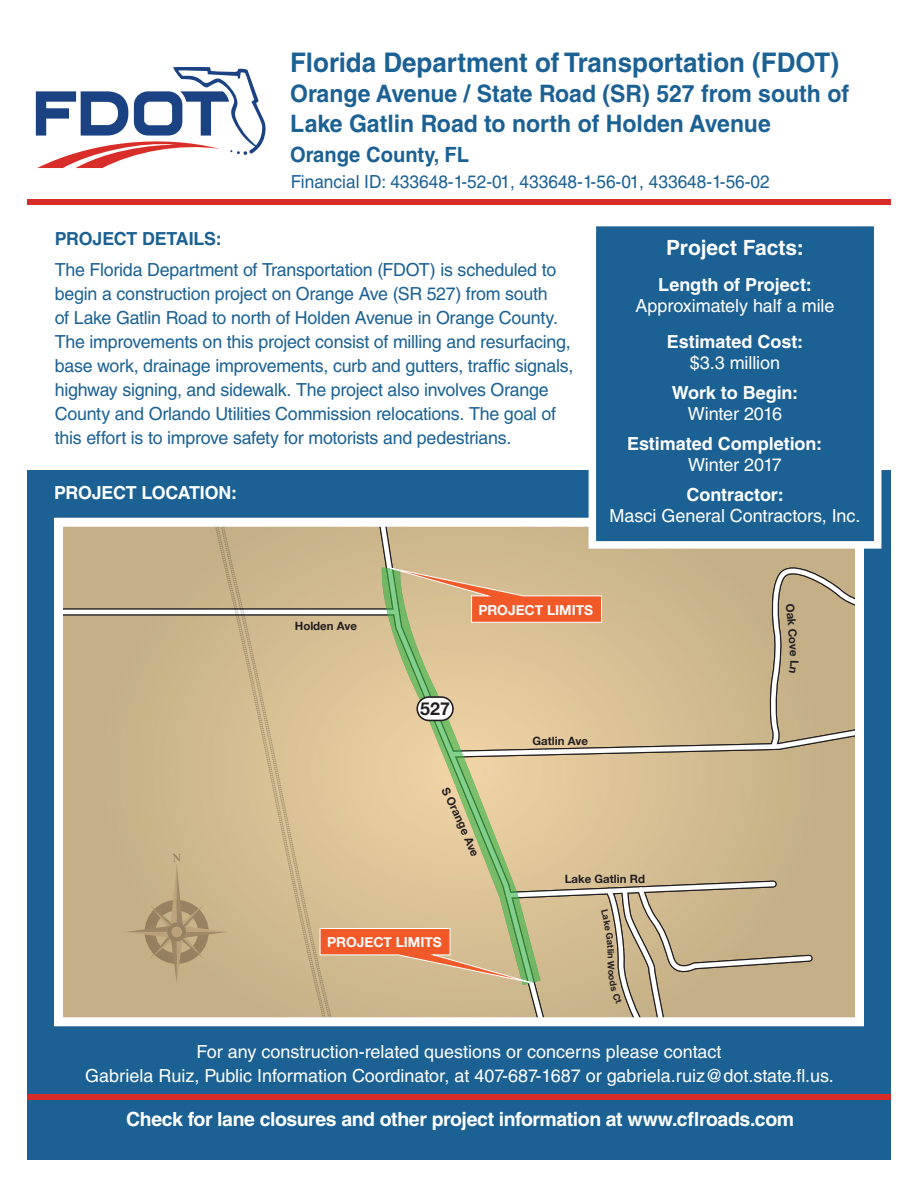
<style>
.page{position:relative;width:918px;height:1188px;background:#fff}
.page>*{position:absolute;margin:0;border:0;box-sizing:border-box;transform-origin:0 0}
.t1{font:700 27px "Helvetica LT Std";color:#1b6194;scale:.96 1}
.t2{font:700 24px/30px "Helvetica LT Std";color:#1b6194;scale:.96 1}
.t3{font:700 21px "Helvetica LT Std";color:#1b6194;scale:.96 1}
.t4{font:700 21px "Helvetica LT Std";color:#fff}
.t5{font:700 19.5px "Helvetica LT Std";letter-spacing:-.025em;color:#fff}
.t6{font:18px/24px "Helvetica LT Std";letter-spacing:-.015em;color:#1b6194}
.t7{font:18px/21px "Helvetica LT Std";color:#fff;text-align:center}
.t8{font:700 18px/21px "Helvetica LT Std";letter-spacing:-.005em;color:#fff;text-align:center}
.t9{font:18px "Helvetica LT Std";letter-spacing:-.015em;color:#1b6194;scale:.96 1}
.t10{font:700 18px "Helvetica LT Std";letter-spacing:-.01em;color:#1b6194}
.t11{font:700 17.85px "Helvetica Neue";color:#231f20}
.t12{font:700 13.8px "Helvetica Neue";letter-spacing:-.005em;color:#fff}
.t13{font:700 11.4px "Helvetica Neue";color:#231f20}
.s1{font-weight:700}
.s2{font-weight:400}
</style>
<div class="page">
<div style="left:27px;top:471px;width:864px;height:689px;background:#1b6194"></div>
<svg style="left:54px;top:513px;width:810px;height:514px;background:#d0c8b4"></svg>
<svg style="left:36px;top:68px;width:230px;height:100px"></svg>
<div style="left:27px;top:200px;width:864px;height:5px;background:#d72c28"></div>
<div style="left:27px;top:1095px;width:864px;height:5px;background:#d72c28"></div>
<div style="left:592px;top:223px;width:286px;height:322px;background:#1b6194"></div>
<div style="left:589px;top:219px;width:292px;height:330px;border:8px solid #fff"></div>
<svg style="left:126px;top:527px;width:729px;height:490px;background:#ccb78f"></svg>
<p class="t1" style="left:290px;top:46px;width:573px">Florida Department of Transportation (FDOT)</p>
<p class="t2" style="left:290px;top:78px;width:584px">Orange Avenue / State Road (SR) 527 from south of<br>Lake Gatlin Road to north of Holden Avenue</p>
<p class="t3" style="left:290px;top:141px;width:188px">Orange County, FL</p>
<p class="t9" style="left:291px;top:171px;width:500px">Financial ID: 433648-1-52-01, 433648-1-56-01, 433648-1-56-02</p>
<p class="t10" style="left:55px;top:228px;width:168px">PROJECT DETAILS:</p>
<p class="t6" style="left:55px;top:258px;width:520px">The Florida Department of Transportation (FDOT) is scheduled to begin a construction project on Orange Ave (SR 527) from south<br>of Lake Gatlin Road to north of Holden Avenue in Orange County.<br>The improvements on this project consist of milling and resurfacing, base work, drainage improvements, curb and gutters, traffic signals, highway signing, and sidewalk. The project also involves Orange County and Orlando Utilities Commission relocations. The goal of this effort is to improve safety for motorists and pedestrians.</p>
<p class="t8" style="left:54px;top:482px;width:184px">PROJECT LOCATION:</p>
<p class="t4" style="left:666px;top:235px;width:139px">Project Facts:</p>
<p class="t7" style="left:636px;top:274px;width:201px"><span class="s1">Length of Project:<br></span>Approximately half a mile</p>
<p class="t8" style="left:667px;top:331px;width:138px">Estimated Cost: <span class="s2">$3.3 million</span></p>
<p class="t8" style="left:672px;top:382px;width:128px">Work to Begin:</p>
<p class="t8" style="left:627px;top:398px;width:197px;line-height:30px;text-align:left;text-indent:61px"><span class="s2">Winter 2016<br></span>Estimated Completion:</p>
<p class="t7" style="left:688px;top:454px;width:95px">Winter 2017</p>
<p class="t7" style="left:610px;top:484px;width:252px"><span class="s1">Contractor:<br></span>Masci General Contractors, Inc.</p>
<p class="t13" style="left:295px;top:617px;width:64px">Holden Ave</p>
<p class="t12" style="left:478px;top:599px;width:116px">PROJECT LIMITS</p>
<p class="t11" style="left:420px;top:694px;width:31px">527</p>
<p class="t13" style="left:533px;top:732px;width:57px">Gatlin Ave</p>
<p class="t12" style="left:327px;top:931px;width:116px">PROJECT LIMITS</p>
<p class="t13" style="left:565px;top:870px;width:82px">Lake Gatlin Rd</p>
<p class="t7" style="left:85px;top:1039px;width:750px;line-height:24px">For any construction-related questions or concerns please contact<br>Gabriela Ruiz, Public Information Coordinator, at 407-687-1687 or gabriela.ruiz@dot.state.fl.us.</p>
<p class="t5" style="left:126px;top:1107px;width:670px">Check for lane closures and other project information at www.cflroads.com</p>
</div>
